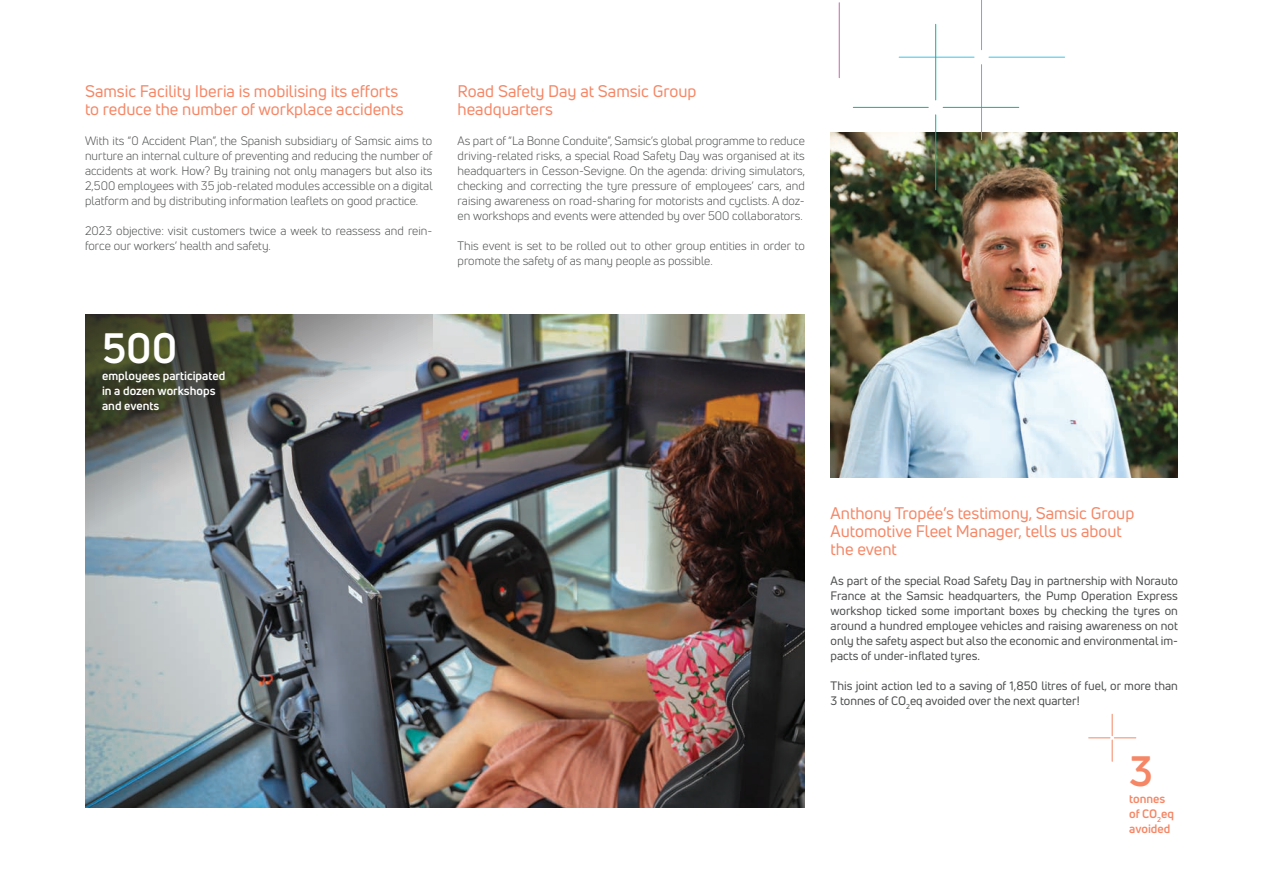
<style>
.page{position:relative;width:1263px;height:893px;background:#fff}
.page>*{position:absolute;margin:0;border:0;box-sizing:border-box;transform-origin:0 0}
.t1{font:700 41.55px "Uni Neue";color:#fff}
.t2{font:700 41.55px "Uni Neue";color:#f58766}
.t3{font:16.5px/18px "Uni Neue";color:#f58766}
.t4{font:12px/15px "Uni Neue";color:#4b4c4d;text-align:justify}
.t5{font:12px/15px "Uni Neue";color:#4b4c4d;text-align:justify}
.t6{font:700 12px/15px "Uni Neue";color:#fff}
.t7{font:700 12px/15px "Uni Neue";color:#f58766}
</style>
<div class="page">
<svg style="left:1089px;top:714px;width:47px;height:47px"></svg>
<img style="left:85px;top:315px;width:720px;height:493px">
<img style="left:85px;top:315px;width:347px;height:265px">
<img style="left:831px;top:133px;width:347px;height:345px">
<hr style="left:839px;top:3px;width:1px;height:75px;background:#bd6ba4">
<hr style="left:757px;top:0;width:75px;height:1px;background:#bd6ba4">
<hr style="left:847px;top:0;width:75px;height:1px;background:#bd6ba4">
<hr style="left:981px;top:65px;width:1px;height:75px;background:#3bc4e6">
<hr style="left:981px;top:0;width:1px;height:50px;background:#3bc4e6">
<hr style="left:899px;top:57px;width:75px;height:1px;background:#3bc4e6">
<hr style="left:989px;top:57px;width:75px;height:1px;background:#3bc4e6">
<hr style="left:935px;top:115px;width:1px;height:75px;background:#08b490">
<hr style="left:935px;top:24px;width:1px;height:76px;background:#08b490">
<hr style="left:853px;top:107px;width:75px;height:1px;background:#08b490">
<hr style="left:943px;top:107px;width:76px;height:1px;background:#08b490">
<h2 class="t3" style="left:85px;top:82px;width:320px">Samsic Facility Iberia is mobilising its efforts to reduce the number of workplace accidents</h2>
<p class="t4" style="left:85px;top:134px;width:349px">With its “0 Accident Plan”, the Spanish subsidiary of Samsic aims to nurture an internal culture of preventing and reducing the number of accidents at work. How? By training not only managers but also its 2,500 employees with 35 job-related modules accessible on a digital platform and by distributing information leaflets on good practice.</p>
<p class="t4" style="left:85px;top:224px;width:349px">2023 objective: visit customers twice a week to reassess and rein&shy;force our workers’ health and safety.</p>
<h2 class="t3" style="left:458px;top:82px;width:240px">Road Safety Day at Samsic Group headquarters</h2>
<p class="t4" style="left:458px;top:134px;width:349px">As part of “La Bonne Conduite”, Samsic’s global programme to reduce driving-related risks, a special Road Safety Day was organised at its headquarters in Cesson-Sevigne. On the agenda: driving simulators, checking and correcting the tyre pressure of employees’ cars, and raising awareness on road-sharing for motorists and cyclists. A doz&shy;en workshops and events were attended by over 500 collaborators.</p>
<p class="t4" style="left:458px;top:239px;width:349px">This event is set to be rolled out to other group entities in order to promote the safety of as many people as possible.</p>
<h1 class="t1" style="left:102px;top:322px;width:77px">500</h1>
<p class="t6" style="left:102px;top:368px;width:125px">employees participated in a dozen workshops and events</p>
<h2 class="t3" style="left:831px;top:504px;width:305px">Anthony Tropée’s testimony, Samsic Group<br>Automotive Fleet Manager, tells us about the event</h2>
<p class="t5" style="left:831px;top:573px;width:349px">As part of the special Road Safety Day in partnership with Norauto France at the Samsic headquarters, the Pump Operation Express workshop ticked some important boxes by checking the tyres on around a hundred employee vehicles and raising awareness on not only the safety aspect but also the economic and environmental im&shy;pacts of under-inflated tyres.</p>
<p class="t5" style="left:831px;top:678px;width:349px">This joint action led to a saving of 1,850 litres of fuel, or more than<br>3 tonnes of CO<sub>2</sub>eq avoided over the next quarter!</p>
<h1 class="t2" style="left:1129px;top:745px;width:25px">3</h1>
<p class="t7" style="left:1129px;top:791px;width:46px">tonnes of CO<sub>2</sub>eq avoided</p>
</div>
